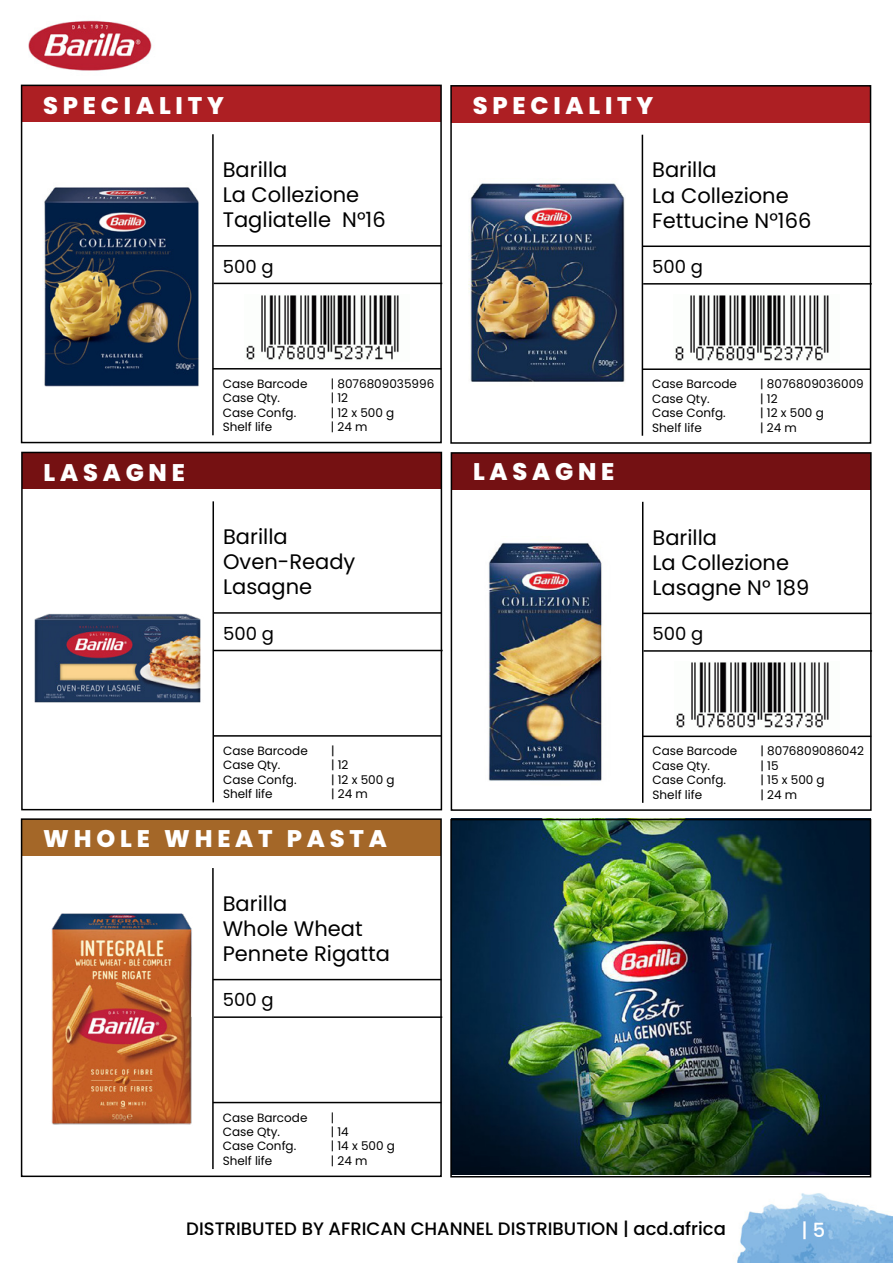
<style>
.page{position:relative;width:893px;height:1263px;background:#fff}
.page>*{position:absolute;margin:0;border:0;box-sizing:border-box;transform-origin:0 0}
.t1{font:800 24px "Poppins";letter-spacing:.2em;color:#fff}
.t2{font:21px/25.2px "Poppins";color:#000}
.t3{font:500 19.5px "Poppins";color:#fff}
.t4{font:500 18px "Poppins";color:#000}
.t5{font:18px "Poppins";color:#000}
.t6{font:12px "Poppins";color:#000}
</style>
<div class="page">
<img style="left:737px;top:1193px;width:156px;height:70px">
<img style="left:28px;top:20px;width:124px;height:51px">
<div style="left:22px;top:86px;width:419px;height:36px;background:#ad1f23"></div>
<hr style="left:212px;top:134px;width:2px;height:301px;background:#000">
<hr style="left:214px;top:283px;width:228px;height:1px;background:#000">
<hr style="left:213px;top:245px;width:228px;height:2px;background:#000">
<hr style="left:213px;top:368px;width:228px;height:1px;background:#000">
<div style="left:22px;top:453px;width:419px;height:36px;background:#751112"></div>
<hr style="left:212px;top:501px;width:2px;height:301px;background:#000">
<hr style="left:214px;top:650px;width:229px;height:1px;background:#000">
<hr style="left:213px;top:612px;width:229px;height:2px;background:#000">
<hr style="left:213px;top:735px;width:229px;height:2px;background:#000">
<div style="left:22px;top:819px;width:419px;height:36px;background:#a46728"></div>
<hr style="left:212px;top:868px;width:2px;height:301px;background:#000">
<hr style="left:214px;top:1016px;width:228px;height:2px;background:#000">
<hr style="left:213px;top:979px;width:228px;height:1px;background:#000">
<hr style="left:213px;top:1102px;width:228px;height:1px;background:#000">
<div style="left:451px;top:86px;width:419px;height:36px;background:#ad1f23"></div>
<img style="left:675px;top:295px;width:154px;height:66px">
<hr style="left:642px;top:135px;width:1px;height:301px;background:#000">
<hr style="left:643px;top:283px;width:229px;height:2px;background:#000">
<hr style="left:642px;top:245px;width:229px;height:2px;background:#000">
<hr style="left:642px;top:368px;width:229px;height:2px;background:#000">
<div style="left:452px;top:453px;width:418px;height:36px;background:#741113"></div>
<img style="left:676px;top:662px;width:153px;height:66px">
<hr style="left:642px;top:502px;width:1px;height:301px;background:#000">
<hr style="left:643px;top:650px;width:229px;height:2px;background:#000">
<hr style="left:643px;top:613px;width:228px;height:1px;background:#000">
<hr style="left:643px;top:735px;width:228px;height:2px;background:#000">
<img style="left:246px;top:295px;width:153px;height:65px">
<img style="left:44px;top:187px;width:155px;height:200px">
<img style="left:469px;top:183px;width:156px;height:199px">
<img style="left:34px;top:613px;width:167px;height:90px">
<img style="left:488px;top:542px;width:115px;height:239px">
<img style="left:51px;top:913px;width:141px;height:212px">
<img style="left:453px;top:822px;width:415px;height:352px">
<div style="left:21px;top:85px;width:421px;height:358px;border:2px solid #000"></div>
<div style="left:21px;top:452px;width:421px;height:358px;border:2px solid #000"></div>
<div style="left:21px;top:818px;width:421px;height:359px;border:2px solid #000"></div>
<div style="left:450px;top:85px;width:421px;height:359px;border:2px solid #000"></div>
<div style="left:451px;top:452px;width:421px;height:359px;border:2px solid #000"></div>
<div style="left:450px;top:819px;width:421px;height:358px;border:2px solid #000"></div>
<h1 class="t1" style="left:43px;top:91px;width:182px">SPECIALITY</h1>
<h2 class="t2" style="left:223px;top:157px;width:164px">Barilla<br>La Collezione<br>Tagliatelle N°16</h2>
<h3 class="t5" style="left:223px;top:256px;width:52px">500 g</h3>
<h1 class="t1" style="left:473px;top:92px;width:182px">SPECIALITY</h1>
<h2 class="t2" style="left:652px;top:158px;width:161px">Barilla<br>La Collezione<br>Fettucine N°166</h2>
<h3 class="t5" style="left:652px;top:256px;width:52px">500 g</h3>
<h1 class="t1" style="left:44px;top:458px;width:143px">LASAGNE</h1>
<p class="t6" style="left:223px;top:377px;width:86px">Case Barcode</p>
<p class="t6" style="left:331px;top:377px;width:105px">| 8076809035996</p>
<p class="t6" style="left:223px;top:391px;width:59px">Case Qty.</p>
<p class="t6" style="left:331px;top:391px;width:19px">| 12</p>
<p class="t6" style="left:223px;top:405px;width:75px">Case Confg.</p>
<p class="t6" style="left:331px;top:405px;width:65px">| 12 x 500 g</p>
<p class="t6" style="left:223px;top:420px;width:51px">Shelf life</p>
<p class="t6" style="left:331px;top:420px;width:38px">| 24 m</p>
<h2 class="t2" style="left:223px;top:524px;width:134px">Barilla<br>Oven-Ready<br>Lasagne</h2>
<h3 class="t5" style="left:223px;top:623px;width:52px">500 g</h3>
<h1 class="t1" style="left:473px;top:458px;width:143px">LASAGNE</h1>
<p class="t6" style="left:652px;top:377px;width:86px">Case Barcode</p>
<p class="t6" style="left:760px;top:377px;width:105px">| 8076809036009</p>
<p class="t6" style="left:652px;top:392px;width:59px">Case Qty.</p>
<p class="t6" style="left:760px;top:392px;width:19px">| 12</p>
<p class="t6" style="left:652px;top:406px;width:75px">Case Confg.</p>
<p class="t6" style="left:760px;top:406px;width:65px">| 12 x 500 g</p>
<p class="t6" style="left:652px;top:420px;width:51px">Shelf life</p>
<p class="t6" style="left:760px;top:420px;width:38px">| 24 m</p>
<h2 class="t2" style="left:653px;top:525px;width:158px">Barilla<br>La Collezione<br>Lasagne N° 189</h2>
<h3 class="t5" style="left:653px;top:623px;width:52px">500 g</h3>
<p class="t6" style="left:223px;top:744px;width:86px">Case Barcode</p>
<p class="t6" style="left:331px;top:744px;width:5px">|</p>
<p class="t6" style="left:223px;top:758px;width:59px">Case Qty.</p>
<p class="t6" style="left:331px;top:758px;width:19px">| 12</p>
<p class="t6" style="left:223px;top:773px;width:75px">Case Confg.</p>
<p class="t6" style="left:331px;top:773px;width:65px">| 12 x 500 g</p>
<p class="t6" style="left:223px;top:787px;width:51px">Shelf life</p>
<p class="t6" style="left:331px;top:787px;width:38px">| 24 m</p>
<h1 class="t1" style="left:43px;top:825px;width:345px">WHOLE WHEAT PASTA</h1>
<h2 class="t2" style="left:223px;top:891px;width:169px">Barilla<br>Whole Wheat<br>Pennete Rigatta</h2>
<h3 class="t5" style="left:223px;top:989px;width:52px">500 g</h3>
<p class="t6" style="left:653px;top:744px;width:86px">Case Barcode</p>
<p class="t6" style="left:761px;top:744px;width:105px">| 8076809086042</p>
<p class="t6" style="left:653px;top:759px;width:59px">Case Qty.</p>
<p class="t6" style="left:761px;top:759px;width:20px">| 15</p>
<p class="t6" style="left:653px;top:773px;width:75px">Case Confg.</p>
<p class="t6" style="left:761px;top:773px;width:66px">| 15 x 500 g</p>
<p class="t6" style="left:653px;top:787px;width:51px">Shelf life</p>
<p class="t6" style="left:761px;top:787px;width:38px">| 24 m</p>
<p class="t6" style="left:223px;top:1110px;width:86px">Case Barcode</p>
<p class="t6" style="left:331px;top:1110px;width:5px">|</p>
<p class="t6" style="left:223px;top:1125px;width:59px">Case Qty.</p>
<p class="t6" style="left:331px;top:1125px;width:20px">| 14</p>
<p class="t6" style="left:223px;top:1139px;width:75px">Case Confg.</p>
<p class="t6" style="left:331px;top:1139px;width:66px">| 14 x 500 g</p>
<p class="t6" style="left:223px;top:1154px;width:51px">Shelf life</p>
<p class="t6" style="left:331px;top:1154px;width:38px">| 24 m</p>
<h3 class="t4" style="left:186px;top:1218px;width:541px">DISTRIBUTED BY AFRICAN CHANNEL DISTRIBUTION | acd.africa</h3>
<h3 class="t3" style="left:801px;top:1218px;width:25px">| 5</h3>
</div>
